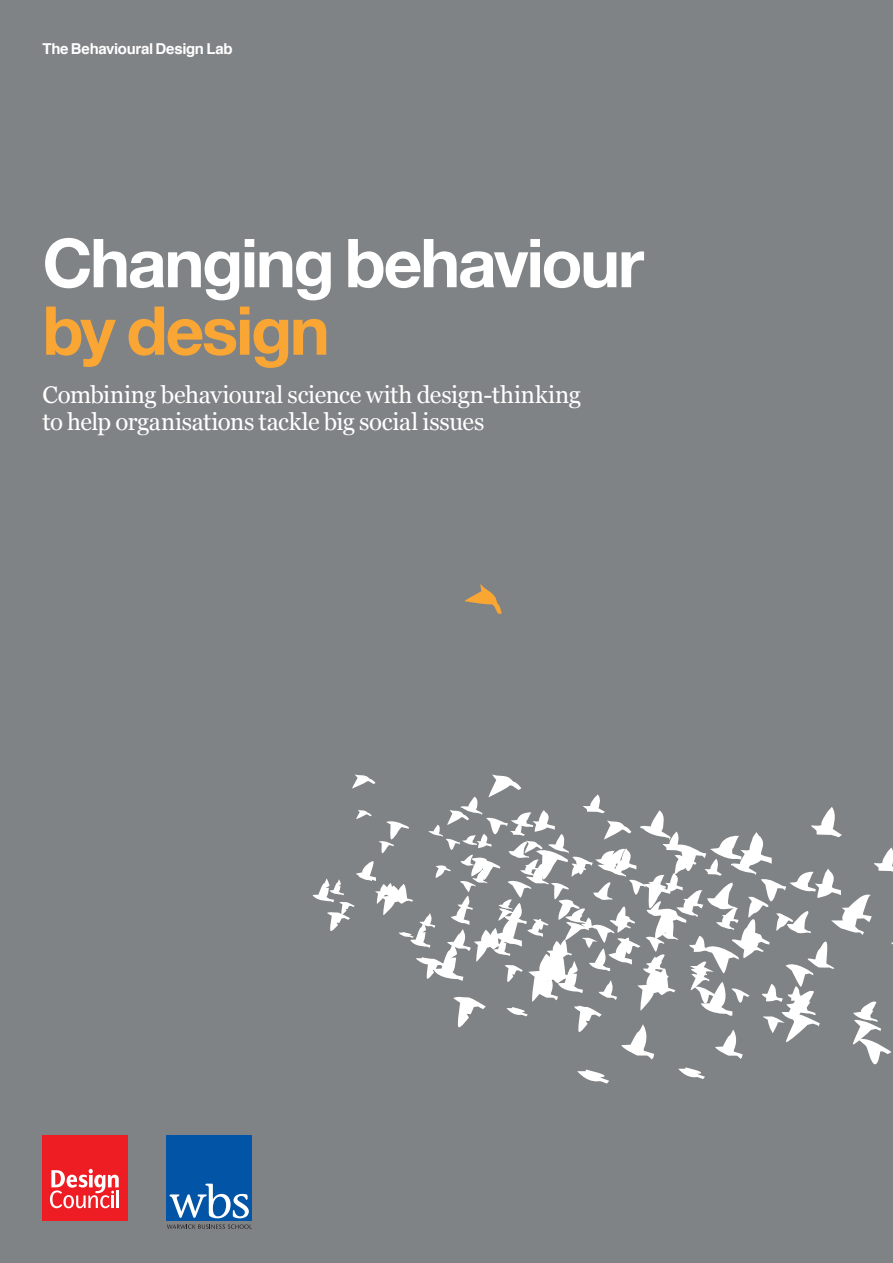
<style>
.page{position:relative;width:893px;height:1263px;background:#808385}
.page>*{position:absolute;margin:0;border:0;box-sizing:border-box;transform-origin:0 0}
.FC_heading{font:700 67.5px/67.5px "Helvetica Neue";letter-spacing:-.035em;color:#fff}
.FC_doc_subtitle{font:24px/27px "Georgia";letter-spacing:-.015em;color:#fff}
.BC_boilerplate{font:700 15px "Helvetica";letter-spacing:-.02em;color:#fff}
.s1{color:#faa634}
</style>
<div class="page">
<div style="left:43px;top:1135px;width:85px;height:85px;background:#ee1d23"></div>
<svg style="left:50px;top:1169px;width:69px;height:39px"></svg>
<div style="left:167px;top:1135px;width:85px;height:85px;background:#0154a6"></div>
<svg style="left:169px;top:1183px;width:80px;height:35px"></svg>
<svg style="left:167px;top:1224px;width:85px;height:5px"></svg>
<svg style="left:313px;top:774px;width:289px;height:141px"></svg>
<svg style="left:577px;top:820px;width:316px;height:264px"></svg>
<svg style="left:415px;top:810px;width:370px;height:223px"></svg>
<svg style="left:330px;top:810px;width:268px;height:138px"></svg>
<svg style="left:493px;top:840px;width:314px;height:187px"></svg>
<svg style="left:464px;top:584px;width:38px;height:30px"></svg>
<p class="BC_boilerplate" style="left:43px;top:36px;width:192px">The Behavioural Design Lab</p>
<p class="FC_heading" style="left:43px;top:226px;width:603px">Changing behaviour <span class="s1">by design</span></p>
<p class="FC_doc_subtitle" style="left:43px;top:382px;width:540px">Combining behavioural science with design-thinking to help organisations tackle big social issues</p>
</div>
